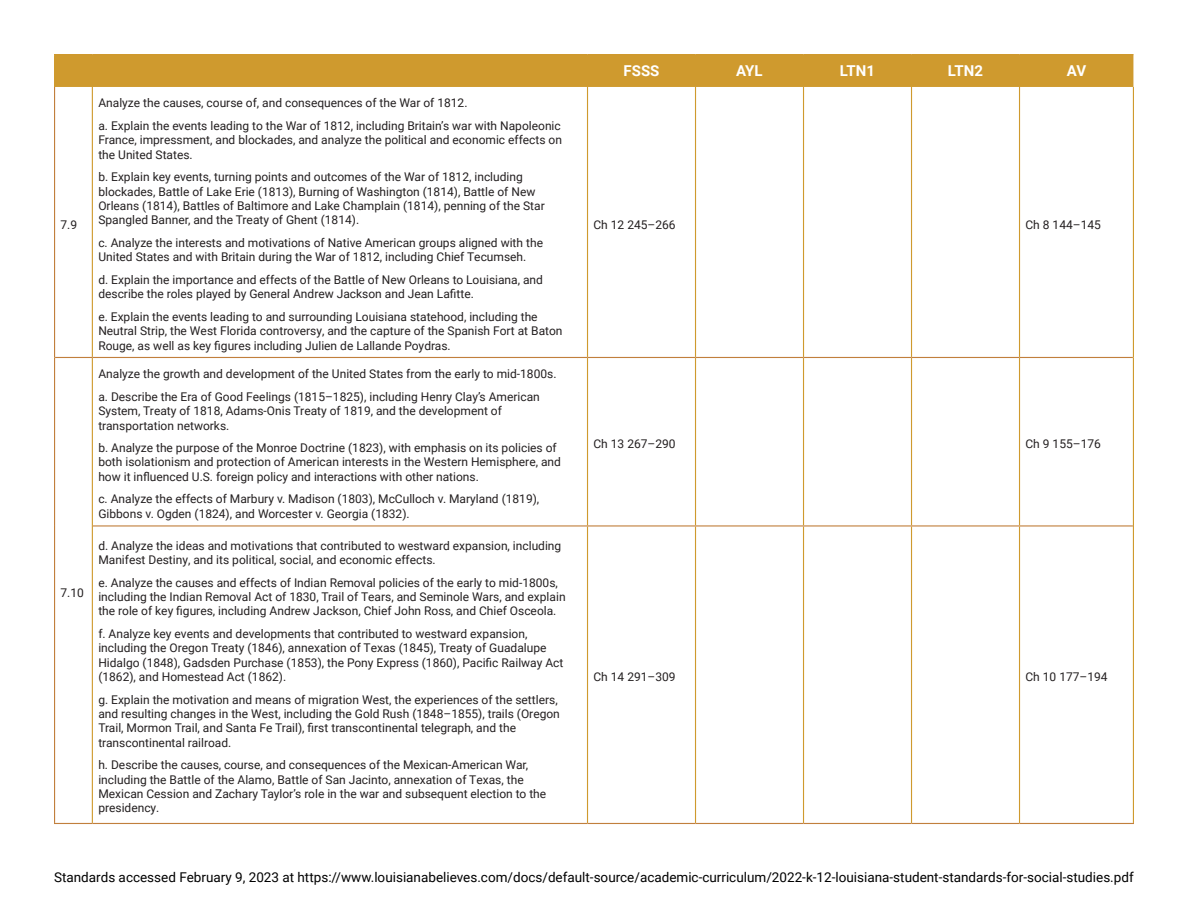
<style>
.page{position:relative;width:1188px;height:918px;background:#fff}
.page>*{position:absolute;margin:0;border:0;box-sizing:border-box;transform-origin:0 0}
.t1{font:700 15px "Roboto";color:#fff}
.t2{font:13.5px "Roboto";color:#000}
.t3{font:12px/14.4px "Roboto";color:#231f20}
</style>
<div class="page">
<div style="left:55px;top:55px;width:1078px;height:32px;background:#cf9a2e"></div>
<hr style="left:92px;top:87px;width:1px;height:270px;background:#cf9a2e">
<hr style="left:587px;top:87px;width:1px;height:270px;background:#cf9a2e">
<hr style="left:695px;top:87px;width:1px;height:270px;background:#cf9a2e">
<hr style="left:803px;top:87px;width:1px;height:270px;background:#cf9a2e">
<hr style="left:911px;top:87px;width:1px;height:270px;background:#cf9a2e">
<hr style="left:1019px;top:87px;width:1px;height:270px;background:#cf9a2e">
<hr style="left:1133px;top:87px;width:1px;height:270px;background:#cf9a2e">
<hr style="left:92px;top:358px;width:1px;height:168px;background:#cf9a2e">
<hr style="left:587px;top:358px;width:1px;height:167px;background:#cf9a2e">
<hr style="left:695px;top:358px;width:1px;height:167px;background:#cf9a2e">
<hr style="left:803px;top:358px;width:1px;height:167px;background:#cf9a2e">
<hr style="left:911px;top:358px;width:1px;height:167px;background:#cf9a2e">
<hr style="left:1019px;top:358px;width:1px;height:167px;background:#cf9a2e">
<hr style="left:1133px;top:357px;width:1px;height:169px;background:#cf9a2e">
<hr style="left:92px;top:526px;width:1px;height:297px;background:#cf9a2e">
<hr style="left:587px;top:527px;width:1px;height:296px;background:#cf9a2e">
<hr style="left:695px;top:527px;width:1px;height:296px;background:#cf9a2e">
<hr style="left:803px;top:527px;width:1px;height:296px;background:#cf9a2e">
<hr style="left:911px;top:527px;width:1px;height:296px;background:#cf9a2e">
<hr style="left:1019px;top:527px;width:1px;height:296px;background:#cf9a2e">
<hr style="left:1133px;top:526px;width:1px;height:297px;background:#cf9a2e">
<hr style="left:54px;top:55px;width:1px;height:32px;background:#cf9a2e">
<hr style="left:54px;top:54px;width:38px;height:1px;background:#cf992e">
<hr style="left:92px;top:54px;width:496px;height:1px;background:#cf992e">
<hr style="left:588px;top:54px;width:108px;height:1px;background:#cf992e">
<hr style="left:696px;top:54px;width:108px;height:1px;background:#cf992e">
<hr style="left:804px;top:54px;width:108px;height:1px;background:#cf992e">
<hr style="left:912px;top:54px;width:108px;height:1px;background:#cf992e">
<hr style="left:1020px;top:54px;width:113px;height:1px;background:#cf992e">
<hr style="left:54px;top:87px;width:1px;height:270px;background:#c17f3c">
<hr style="left:54px;top:357px;width:1px;height:169px;background:#c17f3c">
<hr style="left:54px;top:526px;width:1px;height:297px;background:#c17f3c">
<hr style="left:55px;top:357px;width:37px;height:1px;background:#c17f3c">
<hr style="left:92px;top:357px;width:496px;height:1px;background:#c17f3c">
<hr style="left:588px;top:357px;width:108px;height:1px;background:#c17f3c">
<hr style="left:696px;top:357px;width:108px;height:1px;background:#c17f3c">
<hr style="left:804px;top:357px;width:108px;height:1px;background:#c17f3c">
<hr style="left:912px;top:357px;width:108px;height:1px;background:#c17f3c">
<hr style="left:1020px;top:357px;width:113px;height:1px;background:#c17f3c">
<hr style="left:93px;top:525px;width:495px;height:2px;background:#c17f3c">
<hr style="left:588px;top:525px;width:108px;height:2px;background:#c17f3c">
<hr style="left:696px;top:525px;width:108px;height:2px;background:#c17f3c">
<hr style="left:804px;top:525px;width:108px;height:2px;background:#c17f3c">
<hr style="left:912px;top:525px;width:108px;height:2px;background:#c17f3c">
<hr style="left:1020px;top:525px;width:113px;height:2px;background:#c17f3c">
<hr style="left:54px;top:823px;width:38px;height:1px;background:#c17f3c">
<hr style="left:92px;top:823px;width:496px;height:1px;background:#c17f3c">
<hr style="left:588px;top:823px;width:108px;height:1px;background:#c17f3c">
<hr style="left:696px;top:823px;width:108px;height:1px;background:#c17f3c">
<hr style="left:804px;top:823px;width:108px;height:1px;background:#c17f3c">
<hr style="left:912px;top:823px;width:108px;height:1px;background:#c17f3c">
<hr style="left:1020px;top:823px;width:114px;height:1px;background:#c17f3c">
<p class="t3" style="left:61px;top:217px;width:18px">7.9</p>
<p class="t3" style="left:61px;top:585px;width:25px">7.10</p>
<p class="t3" style="left:98px;top:96px;width:371px">Analyze the causes, course of, and consequences of the War of 1812.</p>
<p class="t3" style="left:98px;top:118px;width:465px;text-align:justify">a. Explain the events leading to the War of 1812, including Britain’s war with Napoleonic France, impressment, and blockades, and analyze the political and economic effects on the United States.</p>
<p class="t3" style="left:98px;top:169px;width:448px">b. Explain key events, turning points and outcomes of the War of 1812, including blockades, Battle of Lake Erie (1813), Burning of Washington (1814), Battle of New Orleans (1814), Battles of Baltimore and Lake Champlain (1814), penning of the Star Spangled Banner, and the Treaty of Ghent (1814).</p>
<p class="t3" style="left:98px;top:235px;width:446px">c. Analyze the interests and motivations of Native American groups aligned with the<br>United States and with Britain during the War of 1812, including Chief Tecumseh.</p>
<p class="t3" style="left:98px;top:272px;width:446px">d. Explain the importance and effects of the Battle of New Orleans to Louisiana, and describe the roles played by General Andrew Jackson and Jean Lafitte.</p>
<p class="t3" style="left:98px;top:309px;width:466px">e. Explain the events leading to and surrounding Louisiana statehood, including the<br>Neutral Strip, the West Florida controversy, and the capture of the Spanish Fort at Baton<br>Rouge, as well as key figures including Julien de Lallande Poydras.</p>
<p class="t3" style="left:98px;top:366px;width:460px">Analyze the growth and development of the United States from the early to mid-1800s.</p>
<p class="t3" style="left:98px;top:389px;width:443px">a. Describe the Era of Good Feelings (1815–1825), including Henry Clay’s American<br>System, Treaty of 1818, Adams-Onis Treaty of 1819, and the development of transportation networks.</p>
<p class="t3" style="left:98px;top:440px;width:464px">b. Analyze the purpose of the Monroe Doctrine (1823), with emphasis on its policies of both isolationism and protection of American interests in the Western Hemisphere, and how it influenced U.S. foreign policy and interactions with other nations.</p>
<p class="t3" style="left:98px;top:491px;width:442px">c. Analyze the effects of Marbury v. Madison (1803), McCulloch v. Maryland (1819),<br>Gibbons v. Ogden (1824), and Worcester v. Georgia (1832).</p>
<p class="t3" style="left:98px;top:538px;width:464px">d. Analyze the ideas and motivations that contributed to westward expansion, including<br>Manifest Destiny, and its political, social, and economic effects.</p>
<p class="t3" style="left:98px;top:575px;width:469px">e. Analyze the causes and effects of Indian Removal policies of the early to mid-1800s, including the Indian Removal Act of 1830, Trail of Tears, and Seminole Wars, and explain the role of key figures, including Andrew Jackson, Chief John Ross, and Chief Osceola.</p>
<p class="t3" style="left:98px;top:626px;width:467px">f. Analyze key events and developments that contributed to westward expansion, including the Oregon Treaty (1846), annexation of Texas (1845), Treaty of Guadalupe Hidalgo (1848), Gadsden Purchase (1853), the Pony Express (1860), Pacific Railway Act (1862), and Homestead Act (1862).</p>
<p class="t3" style="left:98px;top:692px;width:463px">g. Explain the motivation and means of migration West, the experiences of the settlers, and resulting changes in the West, including the Gold Rush (1848–1855), trails (Oregon Trail, Mormon Trail, and Santa Fe Trail), first transcontinental telegraph, and the transcontinental railroad.</p>
<p class="t3" style="left:98px;top:757px;width:449px">h. Describe the causes, course, and consequences of the Mexican-American War, including the Battle of the Alamo, Battle of San Jacinto, annexation of Texas, the Mexican Cession and Zachary Taylor’s role in the war and subsequent election to the presidency.</p>
<p class="t1" style="left:624px;top:60px;width:37px">FSSS</p>
<p class="t1" style="left:736px;top:60px;width:28px">AYL</p>
<p class="t1" style="left:840px;top:60px;width:37px">LTN1</p>
<p class="t1" style="left:948px;top:60px;width:37px">LTN2</p>
<p class="t1" style="left:1067px;top:60px;width:21px">AV</p>
<p class="t3" style="left:594px;top:217px;width:84px">Ch 12 245–266</p>
<p class="t3" style="left:1026px;top:217px;width:77px">Ch 8 144–145</p>
<p class="t3" style="left:594px;top:436px;width:84px">Ch 13 267–290</p>
<p class="t3" style="left:1026px;top:436px;width:77px">Ch 9 155–176</p>
<p class="t3" style="left:594px;top:669px;width:84px">Ch 14 291–309</p>
<p class="t3" style="left:1026px;top:669px;width:84px">Ch 10 177–194</p>
<p class="t2" style="left:54px;top:868px;width:1081px">Standards accessed February 9, 2023 at https://www.louisianabelieves.com/docs/default-source/academic-curriculum/2022-k-12-louisiana-student-standards-for-social-studies.pdf</p>
</div>
